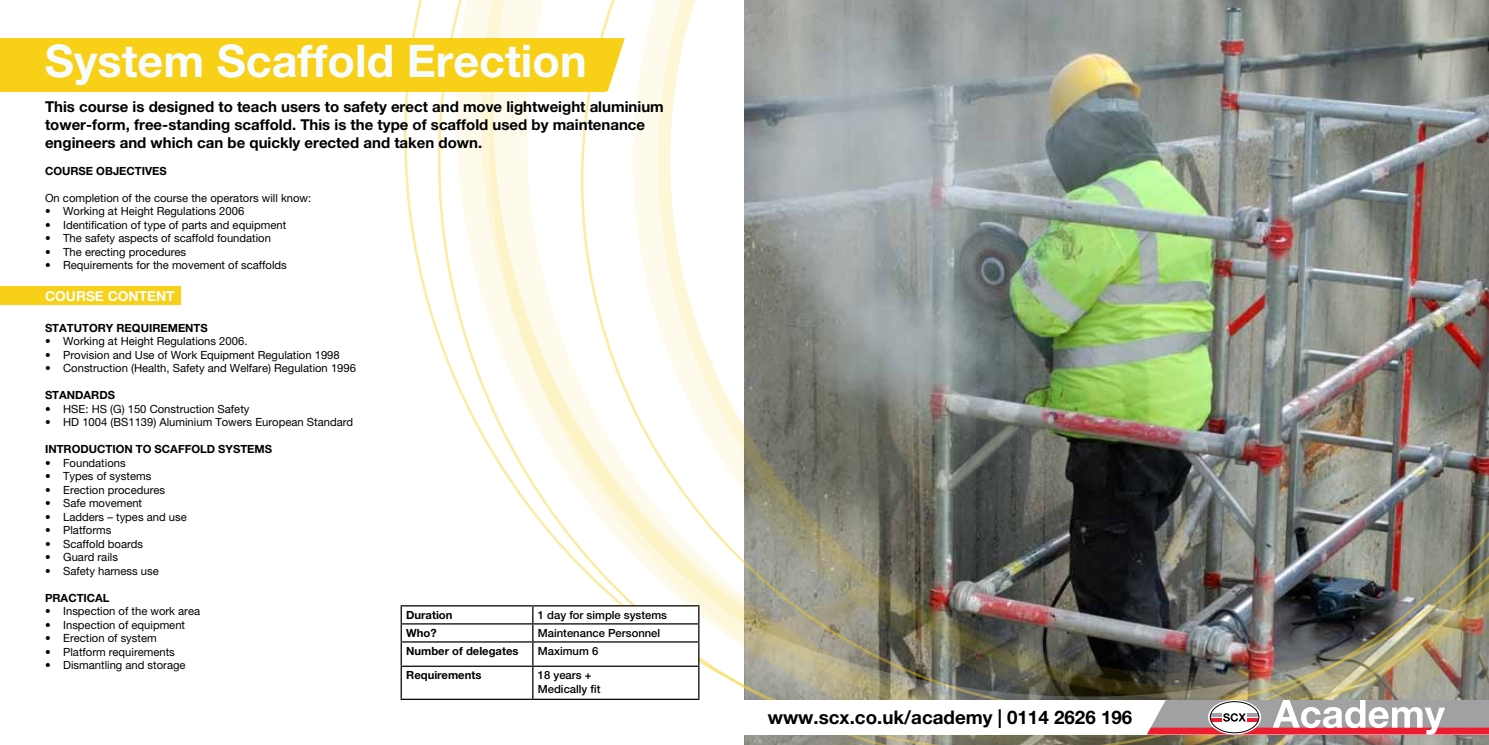
<style>
.page{position:relative;width:1489px;height:745px;background:#fff}
.page>*{position:absolute;margin:0;border:0;box-sizing:border-box;transform-origin:0 0}
.t1{font:700 45px "Helvetica Neue LT Pro";color:#f7fcfe}
.t2{font:700 18.75px "Helvetica Neue LT Pro";color:#000}
.t3{font:700 15px/18px "Helvetica Neue LT Pro";color:#000}
.t4{font:700 13.75px "Helvetica Neue LT Pro";color:#fff}
.t5{font:11.25px "Helvetica Neue LT Pro";color:#000}
.t6{font:700 11.25px "Helvetica Neue LT Pro";color:#000}
.t7{font:500 11.25px/13.5px "Helvetica Neue LT Pro";color:#000101}
.t8{font:700 11.25px "Helvetica Neue LT Pro";color:#000101}
</style>
<div class="page">
<img style="left:438px;top:0;width:1050px;height:700px">
<img style="left:744px;top:471px;width:744px;height:273px">
<svg style="left:604px;top:38px;width:20px;height:53px"></svg>
<div style="left:0;top:38px;width:604px;height:53px;background:#f7d017"></div>
<hr style="left:400px;top:604px;width:133px;height:2px;background:#000">
<hr style="left:533px;top:604px;width:166px;height:2px;background:#000">
<svg style="left:400px;top:605px;width:299px;height:93px"></svg>
<hr style="left:400px;top:665px;width:133px;height:1px;background:#000">
<hr style="left:400px;top:666px;width:2px;height:32px;background:#000">
<hr style="left:533px;top:665px;width:166px;height:1px;background:#000">
<hr style="left:532px;top:666px;width:1px;height:32px;background:#000">
<hr style="left:698px;top:666px;width:1px;height:32px;background:#000">
<hr style="left:400px;top:698px;width:133px;height:1px;background:#000">
<hr style="left:533px;top:698px;width:166px;height:1px;background:#000">
<div style="left:0;top:286px;width:181px;height:18px;background:#f7d017"></div>
<div style="left:744px;top:699px;width:744px;height:35px;background:#fff"></div>
<svg style="left:1146px;top:699px;width:342px;height:35px"></svg>
<h1 class="t1" style="left:45px;top:33px;width:543px">System Scaffold Erection</h1>
<h3 class="t3" style="left:45px;top:97px;width:620px">This course is designed to teach users to safety erect and move lightweight aluminium tower-form, free-standing scaffold. This is the type of scaffold used by maintenance engineers and which can be quickly erected and taken down.</h3>
<p class="t6" style="left:45px;top:164px;width:123px">COURSE OBJECTIVES</p>
<p class="t5" style="left:45px;top:191px;width:268px">On completion of the course the operators will know:</p>
<p class="t5" style="left:45px;top:204px;width:201px">• Working at Height Regulations 2006</p>
<p class="t5" style="left:45px;top:218px;width:243px">• Identification of type of parts and equipment</p>
<p class="t5" style="left:45px;top:231px;width:227px">• The safety aspects of scaffold foundation</p>
<p class="t5" style="left:45px;top:245px;width:143px">• The erecting procedures</p>
<p class="t5" style="left:45px;top:258px;width:243px">• Requirements for the movement of scaffolds</p>
<p class="t4" style="left:45px;top:287px;width:131px">COURSE CONTENT</p>
<p class="t6" style="left:45px;top:320px;width:164px">STATUTORY REQUIREMENTS</p>
<p class="t5" style="left:45px;top:334px;width:204px">• Working at Height Regulations 2006.</p>
<p class="t5" style="left:45px;top:347px;width:296px">• Provision and Use of Work Equipment Regulation 1998</p>
<p class="t5" style="left:45px;top:361px;width:312px">• Construction (Health, Safety and Welfare) Regulation 1996</p>
<p class="t6" style="left:45px;top:388px;width:72px">STANDARDS</p>
<p class="t5" style="left:45px;top:401px;width:206px">• HSE: HS (G) 150 Construction Safety</p>
<p class="t5" style="left:45px;top:415px;width:310px">• HD 1004 (BS1139) Aluminium Towers European Standard</p>
<p class="t6" style="left:45px;top:442px;width:228px">INTRODUCTION TO SCAFFOLD SYSTEMS</p>
<p class="t5" style="left:45px;top:455px;width:82px">• Foundations</p>
<p class="t5" style="left:45px;top:469px;width:108px">• Types of systems</p>
<p class="t5" style="left:45px;top:482px;width:122px">• Erection procedures</p>
<p class="t5" style="left:45px;top:496px;width:99px">• Safe movement</p>
<p class="t5" style="left:45px;top:509px;width:143px">• Ladders – types and use</p>
<p class="t5" style="left:45px;top:523px;width:68px">• Platforms</p>
<p class="t5" style="left:45px;top:536px;width:100px">• Scaffold boards</p>
<p class="t5" style="left:45px;top:550px;width:74px">• Guard rails</p>
<p class="t5" style="left:45px;top:563px;width:115px">• Safety harness use</p>
<p class="t6" style="left:45px;top:590px;width:66px">PRACTICAL</p>
<p class="t5" style="left:45px;top:604px;width:157px">• Inspection of the work area</p>
<p class="t5" style="left:45px;top:617px;width:142px">• Inspection of equipment</p>
<p class="t5" style="left:45px;top:631px;width:113px">• Erection of system</p>
<p class="t5" style="left:45px;top:644px;width:131px">• Platform requirements</p>
<p class="t5" style="left:45px;top:658px;width:142px">• Dismantling and storage</p>
<p class="t8" style="left:406px;top:607px;width:48px">Duration</p>
<p class="t7" style="left:538px;top:607px;width:131px">1 day for simple systems</p>
<p class="t8" style="left:406px;top:625px;width:32px">Who?</p>
<p class="t7" style="left:538px;top:625px;width:124px">Maintenance Personnel</p>
<p class="t8" style="left:406px;top:643px;width:114px">Number of delegates</p>
<p class="t7" style="left:538px;top:643px;width:62px">Maximum 6</p>
<p class="t8" style="left:406px;top:668px;width:77px">Requirements</p>
<p class="t7" style="left:538px;top:668px;width:64px">18 years +<br>Medically fit</p>
<h2 class="t2" style="left:767px;top:704px;width:366px">www.scx.co.uk/academy | 0114 2626 196</h2>
</div>
